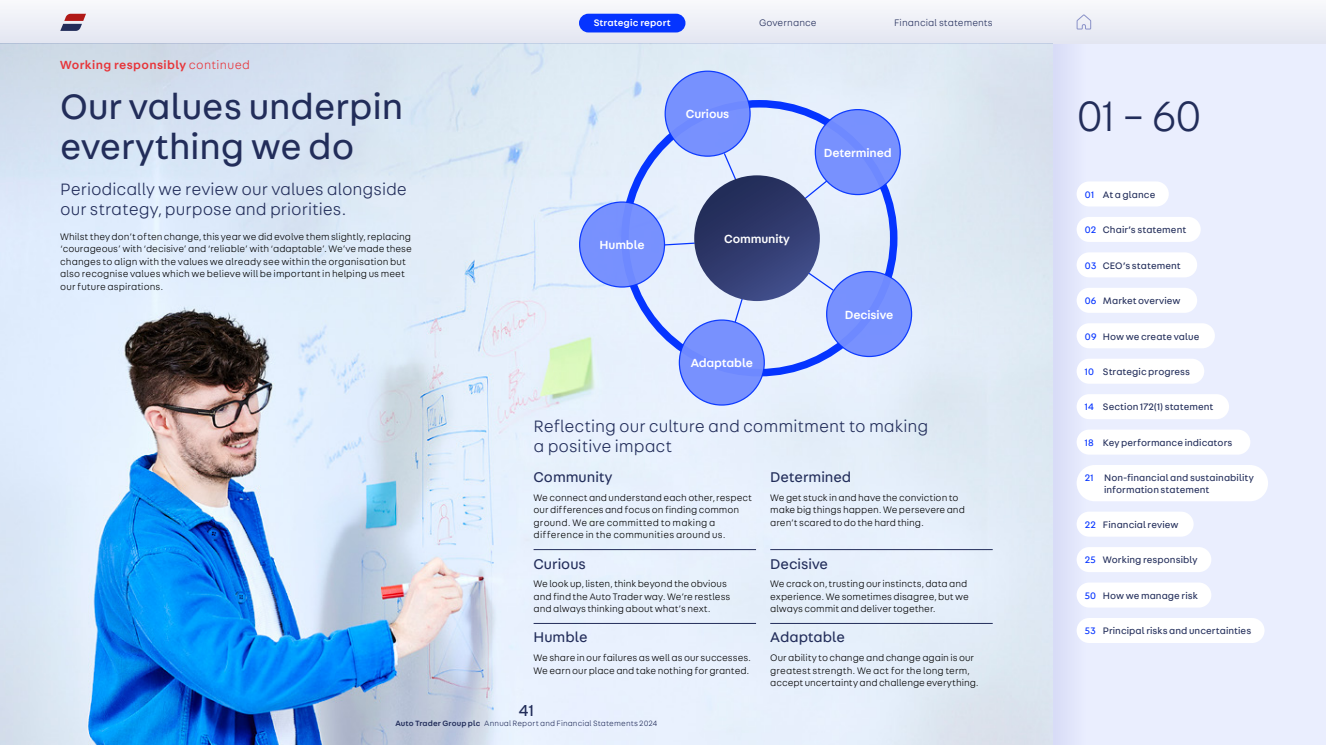
<style>
.page{position:relative;width:1326px;height:745px;background:#fff}
.page>*{position:absolute;margin:0;border:0;box-sizing:border-box;transform-origin:0 0}
.t1{font:300 45px "AT Fabriga";color:#222d5a}
.t2{font:37.5px/40px "AT Fabriga";color:#222d5a}
.t3{font:300 17.5px/20px "AT Fabriga";color:#222d5a}
.t4{font:16.88px "AT Fabriga";color:#222d5a}
.t5{font:15px "AT Fabriga";color:#222d5a}
.t6{font:500 12.5px "AT Fabriga";letter-spacing:-.01em;color:#fff}
.t7{font:500 12.5px "AT Fabriga";letter-spacing:.03em;color:#e73439}
.t8{font:300 10px/12.5px "AT Fabriga";color:#000}
.t9{font:10px/12.5px "AT Fabriga";letter-spacing:.005em;color:#222d5a}
.t10{font:300 10px "AT Fabriga";letter-spacing:.01em;color:#222d5a}
.t11{font:500 10px "AT Fabriga";letter-spacing:.01em;color:#fff}
.t12{font:300 8.12px "AT Fabriga";letter-spacing:.015em;color:#222d5a}
.s1{font-weight:300}
.s2{font-weight:500}
.s3{color:#0534ff}
</style>
<div class="page">
<div style="left:1052px;top:44px;width:273px;height:700px;background:linear-gradient(to right,#e6eafc,#ecf0ff)"></div>
<img style="left:0;top:44px;width:1052px;height:700px">
<div style="left:815px;top:109px;width:85px;height:85px;background:#738dff;border-radius:50%"></div>
<div style="left:665px;top:71px;width:85px;height:85px;background:#738dff;border-radius:50%"></div>
<svg style="left:722px;top:152px;width:15px;height:29px"></svg>
<svg style="left:802px;top:179px;width:26px;height:21px"></svg>
<svg style="left:804px;top:269px;width:30px;height:23px"></svg>
<svg style="left:733px;top:297px;width:10px;height:26px"></svg>
<svg style="left:665px;top:242px;width:29px;height:4px"></svg>
<svg style="left:694px;top:175px;width:125px;height:126px;background:#313b6e"></svg>
<div style="left:826px;top:271px;width:85px;height:85px;background:#738dff;border-radius:50%"></div>
<div style="left:579px;top:202px;width:85px;height:85px;background:#738dff;border-radius:50%"></div>
<div style="left:679px;top:320px;width:85px;height:85px;background:#738dff;border-radius:50%"></div>
<div style="left:1076px;top:181px;width:92px;height:25px;background:#fff;border-radius:12px"></div>
<div style="left:1076px;top:252px;width:120px;height:25px;background:#fff;border-radius:12px"></div>
<div style="left:1076px;top:287px;width:120px;height:25px;background:#fff;border-radius:12px"></div>
<div style="left:1076px;top:323px;width:138px;height:25px;background:#fff;border-radius:12px"></div>
<div style="left:1076px;top:394px;width:152px;height:25px;background:#fff;border-radius:12px"></div>
<div style="left:1076px;top:546px;width:135px;height:25px;background:#fff;border-radius:12px"></div>
<div style="left:1076px;top:429px;width:174px;height:25px;background:#fff;border-radius:12px"></div>
<div style="left:1076px;top:582px;width:135px;height:25px;background:#fff;border-radius:12px"></div>
<div style="left:1076px;top:617px;width:188px;height:25px;background:#fff;border-radius:12px"></div>
<div style="left:1076px;top:511px;width:117px;height:25px;background:#fff;border-radius:12px"></div>
<div style="left:1076px;top:217px;width:124px;height:25px;background:#fff;border-radius:12px"></div>
<div style="left:1076px;top:358px;width:128px;height:25px;background:#fff;border-radius:12px"></div>
<div style="left:1076px;top:464px;width:191px;height:37px;background:#fff;border-radius:18px"></div>
<hr style="left:533px;top:549px;width:223px;height:1px;background:#222d5a">
<hr style="left:533px;top:622px;width:223px;height:1px;background:#222d5a">
<hr style="left:770px;top:549px;width:222px;height:1px;background:#222d5a">
<hr style="left:770px;top:622px;width:222px;height:1px;background:#222d5a">
<div style="left:0;top:0;width:1325px;height:44px;background:#edeff7"></div>
<div style="left:579px;top:14px;width:106px;height:18px;background:#0534ff;border-radius:9px"></div>
<svg style="left:1076px;top:14px;width:15px;height:16px"></svg>
<svg style="left:60px;top:14px;width:26px;height:17px"></svg>
<p class="t7" style="left:60px;top:56px;width:191px">Working responsibly <span class="s1">continued</span></p>
<h2 class="t2" style="left:60px;top:85px;width:344px">Our values underpin everything we do</h2>
<h3 class="t3" style="left:60px;top:178px;width:348px">Periodically we review our values alongside our strategy, purpose and priorities.</h3>
<p class="t8" style="left:60px;top:230px;width:353px">Whilst they don’t often change, this year we did evolve them slightly, replacing ‘courageous’ with ‘decisive’ and ‘reliable’ with ‘adaptable’. We’ve made these changes to align with the values we already see within the organisation but also recognise values which we believe will be important in helping us meet our future aspirations.</p>
<p class="t11" style="left:593px;top:16px;width:78px">Strategic report</p>
<p class="t10" style="left:759px;top:17px;width:59px">Governance</p>
<p class="t10" style="left:894px;top:17px;width:100px">Financial statements</p>
<p class="t6" style="left:599px;top:236px;width:47px">Humble</p>
<p class="t6" style="left:685px;top:106px;width:45px">Curious</p>
<p class="t6" style="left:724px;top:230px;width:67px">Community</p>
<p class="t6" style="left:690px;top:354px;width:64px">Adaptable</p>
<p class="t6" style="left:823px;top:144px;width:69px">Determined</p>
<p class="t6" style="left:844px;top:306px;width:50px">Decisive</p>
<h3 class="t3" style="left:533px;top:415px;width:396px">Reflecting our culture and commitment to making a positive impact</h3>
<h3 class="t5" style="left:533px;top:467px;width:80px">Community</h3>
<p class="t8" style="left:533px;top:491px;width:220px">We connect and understand each other, respect our differences and focus on finding common ground. We are committed to making a difference in the communities around us.</p>
<h3 class="t5" style="left:533px;top:553px;width:54px">Curious</h3>
<p class="t8" style="left:533px;top:577px;width:198px">We look up, listen, think beyond the obvious and find the AutoTrader way. We’re restless and always thinking about what’s next.</p>
<h3 class="t5" style="left:533px;top:627px;width:55px">Humble</h3>
<p class="t8" style="left:533px;top:651px;width:219px">We share in our failures as well as our successes.<br>We earn our place and take nothing for granted.</p>
<h3 class="t5" style="left:770px;top:467px;width:83px">Determined</h3>
<p class="t8" style="left:770px;top:491px;width:196px">We get stuck in and have the conviction to make big things happen. We persevere and aren’t scared to do the hard thing.</p>
<h3 class="t5" style="left:770px;top:553px;width:59px">Decisive</h3>
<p class="t8" style="left:770px;top:577px;width:200px">We crack on, trusting our instincts, data and experience. We sometimes disagree, but we always commit and deliver together.</p>
<h3 class="t5" style="left:770px;top:627px;width:76px">Adaptable</h3>
<p class="t8" style="left:770px;top:651px;width:210px">Our ability to change and change again is our greatest strength. We act for the long term, accept uncertainty and challenge everything.</p>
<h3 class="t4" style="left:519px;top:699px;width:17px">41</h3>
<p class="t12" style="left:395px;top:717px;width:263px"><span class="s2">Auto Trader Group plc</span> Annual Report and Financial Statements 2024</p>
<h1 class="t1" style="left:1076px;top:89px;width:127px">01 – 60</h1>
<p class="t9" style="left:1084px;top:188px;width:72px"><span class="s3">01</span> At a glance</p>
<p class="t9" style="left:1084px;top:223px;width:103px"><span class="s3">02</span> Chair’s statement</p>
<p class="t9" style="left:1084px;top:258px;width:97px"><span class="s3">03</span> CEO’s statement</p>
<p class="t9" style="left:1084px;top:294px;width:97px"><span class="s3">06</span> Market overview</p>
<p class="t9" style="left:1084px;top:329px;width:116px"><span class="s3">09</span> How we create value</p>
<p class="t9" style="left:1084px;top:365px;width:107px"><span class="s3">10</span> Strategic progress</p>
<p class="t9" style="left:1084px;top:400px;width:130px"><span class="s3">14</span> Section 172(1) statement</p>
<p class="t9" style="left:1084px;top:435px;width:149px"><span class="s3">18</span> Key performance indicators</p>
<p class="t9" style="left:1103px;top:470px;width:151px;text-indent:-19px"><span class="s3">21</span> Non-financial and sustainability information statement</p>
<p class="t9" style="left:1084px;top:517px;width:95px"><span class="s3">22</span> Financial review</p>
<p class="t9" style="left:1084px;top:553px;width:114px"><span class="s3">25</span> Working responsibly</p>
<p class="t9" style="left:1084px;top:588px;width:114px"><span class="s3">50</span> How we manage risk</p>
<p class="t9" style="left:1084px;top:624px;width:168px"><span class="s3">53</span> Principal risks and uncertainties</p>
</div>
